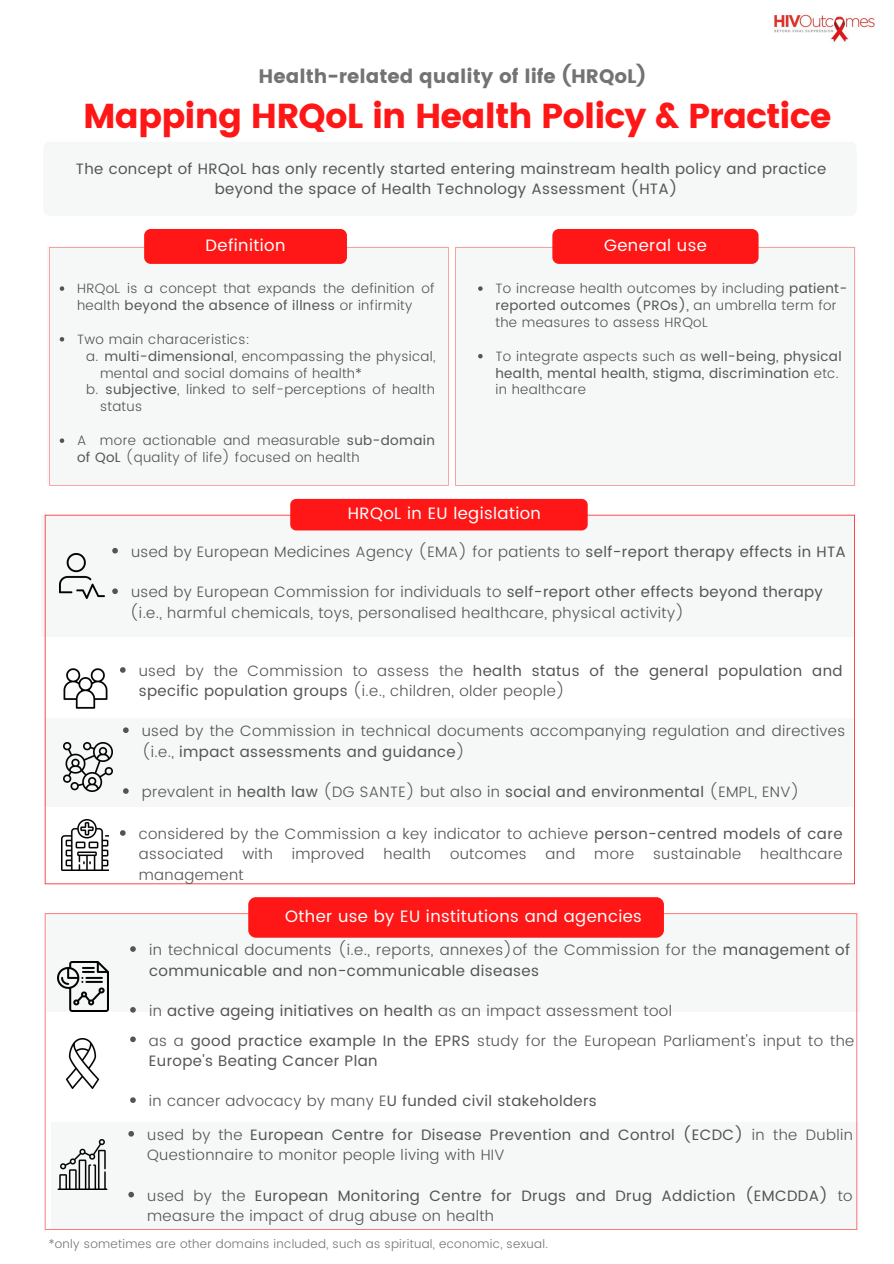
<style>
.page{position:relative;width:894px;height:1264px;background:#fff}
.page>*{position:absolute;margin:0;border:0;box-sizing:border-box;transform-origin:0 0}
.t1{font:34.5px "Poppins";letter-spacing:-.025em;color:#ff1616}
.t2{font:19.5px "Poppins";color:#737373}
.t3{font:16.5px "Poppins";letter-spacing:.025em;color:#fff}
.t4{font:300 15px/20.2px "Poppins";letter-spacing:.025em;color:#545454}
.t5{font:15px/20.2px "Poppins";letter-spacing:.025em;color:#545454}
.t6{font:300 13.5px/17px "Poppins";letter-spacing:.025em;color:#545454}
.t7{font:13.5px/17px "Poppins";letter-spacing:.025em;color:#545454}
.t8{font:300 12px "Poppins";letter-spacing:.025em;color:#737373}
.s1{font-weight:400}
.s2{font-weight:300}
</style>
<div class="page">
<div style="left:43px;top:142px;width:813px;height:74px;background:#f6f7f7;border-radius:7px"></div>
<svg style="left:45px;top:913px;width:811px;height:316px;fill:#f6f7f7"></svg>
<div style="left:248px;top:897px;width:415px;height:40px;background:#ff1616;border-radius:8px"></div>
<img style="left:58px;top:961px;width:50px;height:50px">
<img style="left:58px;top:1038px;width:49px;height:50px">
<img style="left:57px;top:1139px;width:51px;height:50px">
<div style="left:290px;top:499px;width:297px;height:31px;background:#ff1616;border-radius:6px"></div>
<img style="left:774px;top:14px;width:101px;height:28px">
<svg style="left:45px;top:515px;width:809px;height:369px;fill:#f6f7f7"></svg>
<svg style="left:120px;top:830px;width:6px;height:5px"></svg>
<svg style="left:130px;top:946px;width:6px;height:5px"></svg>
<svg style="left:130px;top:1007px;width:6px;height:5px"></svg>
<svg style="left:128px;top:1130px;width:6px;height:6px"></svg>
<svg style="left:128px;top:1191px;width:6px;height:6px"></svg>
<svg style="left:130px;top:1036px;width:6px;height:6px"></svg>
<svg style="left:130px;top:1097px;width:6px;height:5px"></svg>
<div style="left:144px;top:229px;width:203px;height:35px;background:#ff1616;border-radius:7px"></div>
<div style="left:455px;top:247px;width:399px;height:239px;background:#f6f7f7"></div>
<div style="left:552px;top:229px;width:206px;height:35px;background:#ff1616;border-radius:7px"></div>
<div style="left:49px;top:247px;width:399px;height:239px;background:#f6f7f7"></div>
<p class="t2" style="left:258px;top:65px;width:389px">Health-related quality of life (HRQoL)</p>
<p class="t1" style="left:83px;top:96px;width:749px">Mapping HRQoL in Health Policy &amp; Practice</p>
<p class="t5" style="left:215px;top:158px;width:613px;text-indent:-139px">The concept of HRQoL has only recently started entering mainstream health policy and practice beyond the space of Health Technology Assessment (HTA)</p>
<p class="t3" style="left:205px;top:235px;width:81px">Definition</p>
<p class="t3" style="left:604px;top:235px;width:104px">General use</p>
<p class="t6" style="left:77px;top:280px;width:359px">HRQoL is a concept that expands the definition of health <span class="s1">beyond the absence of illness</span> or infirmity</p>
<p class="t6" style="left:77px;top:331px;width:174px">Two main characeristics:</p>
<p class="t6" style="left:100px;top:347px;width:337px;text-indent:-14px">a. <span class="s1">multi-dimensional</span>, encompassing the physical, mental and social domains of health*</p>
<p class="t6" style="left:100px;top:381px;width:336px;text-indent:6px"><span class="s1">subjective</span>, linked to self-perceptions of health status</p>
<p class="t6" style="left:77px;top:432px;width:359px">A more actionable and measurable <span class="s1">sub-domain of QoL</span> (quality of life) focused on health</p>
<p class="t6" style="left:86px;top:381px;width:14px">b.</p>
<p class="t6" style="left:495px;top:280px;width:353px">To increase health outcomes by including <span class="s1">patient&shy;reported outcomes (PROs),</span> an umbrella term for the measures to assess HRQoL</p>
<p class="t7" style="left:495px;top:347px;width:347px"><span class="s2">To integrate aspects such as</span> well-being, physical health, mental health, stigma, discrimination <span class="s2">etc. in healthcare</span></p>
<p class="t3" style="left:348px;top:504px;width:195px">HRQoL in EU legislation</p>
<p class="t4" style="left:131px;top:541px;width:716px">used by European Medicines Agency (EMA) for patients to <span class="s1">self-report therapy effects in HTA</span></p>
<p class="t4" style="left:131px;top:582px;width:693px">used by European Commission for individuals to <span class="s1">self-report other effects beyond therapy</span></p>
<p class="t4" style="left:130px;top:602px;width:555px">(i.e., harmful chemicals, toys, personalised healthcare, physical activity)</p>
<p class="t5" style="left:139px;top:661px;width:705px"><span class="s2">used by the Commission to assess the</span> health status of the general population and specific population groups <span class="s2">(i.e., children, older people)</span></p>
<p class="t4" style="left:142px;top:721px;width:704px">used by the Commission in technical documents accompanying regulation and directives (i.e., <span class="s1">impact assessments and guidance</span>)</p>
<p class="t4" style="left:142px;top:782px;width:659px">prevalent in <span class="s1">health law</span> (DG SANTE) but also in <span class="s1">social and environmental</span> (EMPL, ENV)</p>
<p class="t4" style="left:139px;top:823px;width:705px">considered by the Commission a key indicator to achieve <span class="s1">person-centred models of care </span>associated</p>
<p class="t4" style="left:242px;top:844px;width:32px">with</p>
<p class="t4" style="left:292px;top:844px;width:74px">improved</p>
<p class="t4" style="left:383px;top:844px;width:49px">health</p>
<p class="t4" style="left:450px;top:844px;width:78px">outcomes</p>
<p class="t4" style="left:545px;top:844px;width:31px">and</p>
<p class="t4" style="left:594px;top:844px;width:41px">more</p>
<p class="t4" style="left:653px;top:844px;width:90px">sustainable</p>
<p class="t4" style="left:760px;top:844px;width:84px">healthcare</p>
<p class="t4" style="left:139px;top:864px;width:106px">management</p>
<p class="t3" style="left:285px;top:906px;width:358px">Other use by EU institutions and agencies</p>
<p class="t4" style="left:149px;top:939px;width:702px">in technical documents (i.e., reports, annexes)of the Commission for the <span class="s1">management of communicable and non-communicable diseases</span></p>
<p class="t5" style="left:149px;top:1000px;width:524px"><span class="s2">in</span> active ageing initiatives on health <span class="s2">as an impact assessment tool</span></p>
<p class="t5" style="left:149px;top:1030px;width:706px"><span class="s2">as a</span> good practice example In the EPRS <span class="s2">study for the European Parliament's input to the<br></span>Europe's Beating Cancer Plan</p>
<p class="t5" style="left:149px;top:1091px;width:449px"><span class="s2">in cancer advocacy by many E</span>U funded civil stakeholders</p>
<p class="t4" style="left:147px;top:1124px;width:707px">used by the <span class="s1">European Centre for Disease Prevention and Control (ECDC)</span> in the Dublin<br>Questionnaire to monitor people living with HIV</p>
<p class="t5" style="left:147px;top:1185px;width:706px"><span class="s2">used by the</span> European Monitoring Centre for Drugs and Drug Addiction (EMCDDA) <span class="s2">to measure the impact of drug abuse on health</span></p>
<p class="t8" style="left:49px;top:1236px;width:500px">*only sometimes are other domains included, such as spiritual, economic, sexual.</p>
</div>
